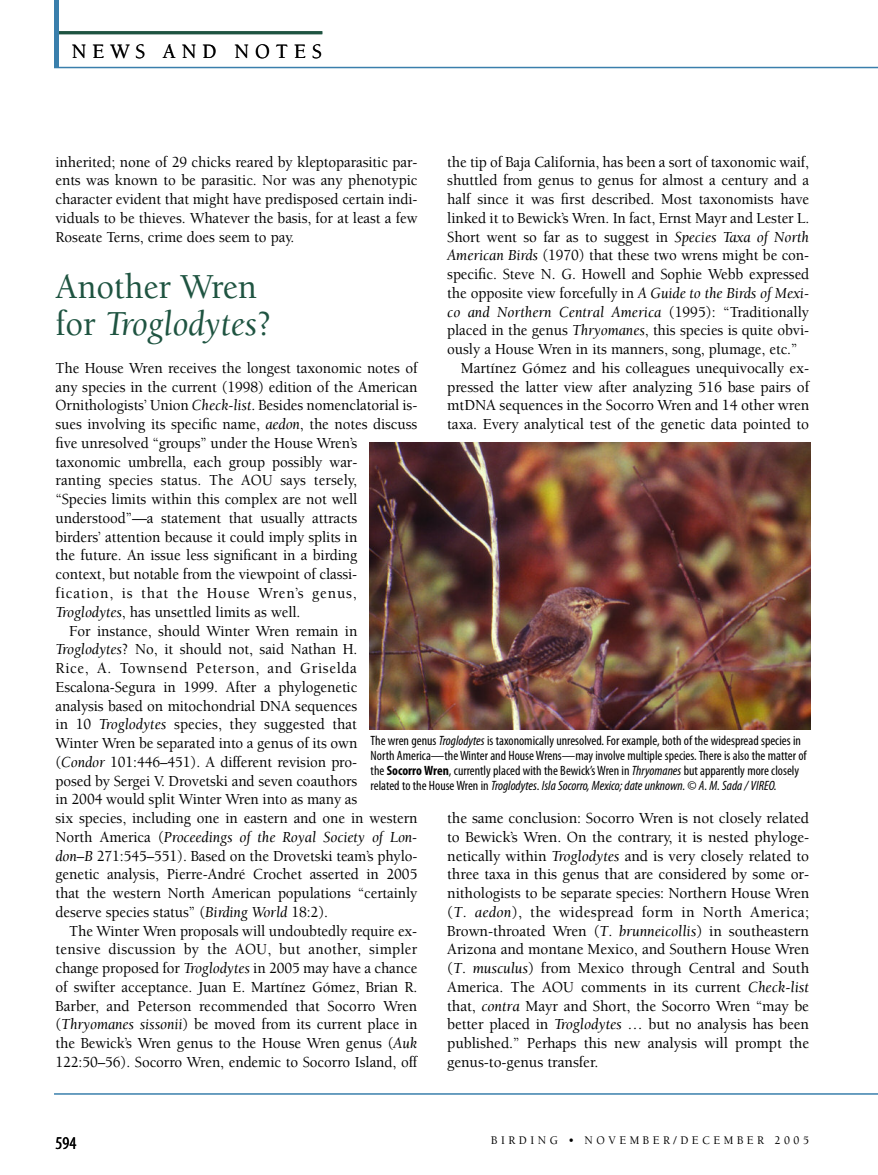
<style>
.page{position:relative;width:878px;height:1175px;background:#fff}
.page>*{position:absolute;margin:0;border:0;box-sizing:border-box;transform-origin:0 0}
.t1{font:500 36px/37.5px "Berkeley Std";letter-spacing:-.005em;color:#1f5441;scale:.95 1}
.t2{font:500 21px "Berkeley Std";letter-spacing:.3em;color:#000;scale:.95 1}
.t3{font:condensed 18px "Myriad Pro";color:#000}
.t4{font:500 15.75px/18.8px "Berkeley Std";letter-spacing:-.005em;color:#000;text-align:justify;scale:.95 1}
.t5{font:500 15.75px/18.8px "Berkeley Std";letter-spacing:-.005em;color:#000;text-align:justify}
.t6{font:italic 15.75px "Berkeley Std";letter-spacing:-.005em;color:#000;scale:.95 1}
.t7{font:500 15.75px "Berkeley Std";letter-spacing:.02em;color:#000;scale:.95 1}
.t8{font:500 15.75px "Berkeley Std";letter-spacing:.06em;color:#000;scale:.95 1}
.t9{font:500 15.75px "Berkeley Std";letter-spacing:.045em;color:#000;scale:.95 1}
.t10{font:condensed 13.5px/15px "Myriad Pro";color:#000}
.t11{font:500 12px "Berkeley Std";letter-spacing:.31em;color:#000;scale:.95 1}
.s1{font-weight:400;font-style:italic}
.s2{font-weight:500;font-style:normal}
.s3{font-style:italic}
.s4{font-weight:700}
</style>
<div class="page">
<hr style="left:54px;top:1093px;width:824px;height:1px;background:#3a7fac">
<hr style="left:54px;top:67px;width:824px;height:1px;background:#3a7fac">
<hr style="left:54px;top:31px;width:268px;height:3px;background:#1f5441">
<div style="left:54px;top:0;width:5px;height:68px;background:#3a7fac"></div>
<img style="left:369px;top:442px;width:441px;height:287px">
<h2 class="t2" style="left:72px;top:43px;width:264px">NEWS AND NOTES</h2>
<p class="t4" style="left:56px;top:154px;width:382px">inherited; none of 29 chicks reared by kleptoparasitic par&shy;ents was known to be parasitic. Nor was any phenotypic character evident that might have predisposed certain indi&shy;viduals to be thieves. Whatever the basis, for at least a few Roseate Terns, crime does seem to pay.</p>
<h1 class="t1" style="left:56px;top:271px;width:229px">Another Wren for <span class="s1">Troglodytes</span>?</h1>
<p class="t4" style="left:56px;top:360px;width:382px">The House Wren receives the longest taxonomic notes of</p>
<p class="t4" style="left:56px;top:379px;width:382px">any species in the current (1998) edition of the American</p>
<p class="t4" style="left:56px;top:397px;width:382px">Ornithologists’ Union <span class="s1">Check-list</span>. Besides nomenclatorial is-</p>
<p class="t4" style="left:56px;top:416px;width:382px">sues involving its specific name, <span class="s1">aedon</span>, the notes discuss</p>
<p class="t4" style="left:55px;top:435px;width:319px">five unresolved “groups” under the House Wren’s</p>
<p class="t4" style="left:55px;top:454px;width:319px">taxonomic umbrella, each group possibly war-</p>
<p class="t4" style="left:55px;top:472px;width:319px">ranting species status. The AOU says tersely,</p>
<p class="t4" style="left:55px;top:491px;width:319px">“Species limits within this complex are not well</p>
<p class="t4" style="left:55px;top:510px;width:319px">understood”—a statement that usually attracts</p>
<p class="t4" style="left:55px;top:529px;width:319px">birders’ attention because it could imply splits in</p>
<p class="t4" style="left:55px;top:547px;width:319px">the future. An issue less significant in a birding</p>
<p class="t4" style="left:55px;top:566px;width:319px">context, but notable from the viewpoint of classi-</p>
<p class="t8" style="left:55px;top:587px;width:319px">fication, is that the House Wren’s genus,</p>
<p class="t4" style="left:56px;top:604px;width:259px"><span class="s1">Troglodytes</span>, has unsettled limits as well.</p>
<p class="t4" style="left:69px;top:622px;width:305px">For instance, should Winter Wren remain in</p>
<p class="t4" style="left:56px;top:641px;width:319px"><span class="s1">Troglodytes</span>? No, it should not, said Nathan H.</p>
<p class="t9" style="left:56px;top:662px;width:319px">Rice, A. Townsend Peterson, and Griselda</p>
<p class="t4" style="left:56px;top:679px;width:319px">Escalona-Segura in 1999. After a phylogenetic</p>
<p class="t4" style="left:56px;top:697px;width:319px">analysis based on mitochondrial DNA sequences</p>
<p class="t4" style="left:56px;top:716px;width:319px">in 10 <span class="s1">Troglodytes</span> species, they suggested that</p>
<p class="t4" style="left:56px;top:735px;width:319px">Winter Wren be separated into a genus of its own</p>
<p class="t4" style="left:56px;top:754px;width:319px">(<span class="s1">Condor</span> 101:446–451). A different revision pro-</p>
<p class="t4" style="left:55px;top:772px;width:319px">posed by Sergei V. Drovetski and seven coauthors</p>
<p class="t4" style="left:55px;top:791px;width:319px">in 2004 would split Winter Wren into as many as</p>
<p class="t4" style="left:55px;top:810px;width:382px">six species, including one in eastern and one in western</p>
<p class="t6" style="left:55px;top:830px;width:382px"><span class="s2">North America (</span>Proceedings of the Royal Society of Lon-</p>
<p class="t4" style="left:55px;top:847px;width:382px"><span class="s1">don–B</span> 271:545–551). Based on the Drovetski team’s phylo-</p>
<p class="t4" style="left:56px;top:866px;width:382px">genetic analysis, Pierre-André Crochet asserted in 2005</p>
<p class="t4" style="left:56px;top:885px;width:382px">that the western North American populations “certainly</p>
<p class="t4" style="left:56px;top:904px;width:288px">deserve species status” (<span class="s1">Birding World</span> 18:2).</p>
<p class="t4" style="left:69px;top:922px;width:368px">The Winter Wren proposals will undoubtedly require ex-</p>
<p class="t7" style="left:56px;top:943px;width:382px">tensive discussion by the AOU, but another, simpler</p>
<p class="t4" style="left:56px;top:960px;width:382px">change proposed for <span class="s1">Troglodytes</span> in 2005 may have a chance</p>
<p class="t4" style="left:55px;top:979px;width:382px">of swifter acceptance. Juan E. Martínez Gómez, Brian R.</p>
<p class="t4" style="left:55px;top:997px;width:382px">Barber, and Peterson recommended that Socorro Wren</p>
<p class="t4" style="left:55px;top:1016px;width:382px">(<span class="s1">Thryomanes sissonii</span>) be moved from its current place in</p>
<p class="t4" style="left:55px;top:1035px;width:382px">the Bewick’s Wren genus to the House Wren genus (<span class="s1">Auk</span></p>
<p class="t4" style="left:56px;top:1054px;width:382px">122:50–56). Socorro Wren, endemic to Socorro Island, off</p>
<p class="t4" style="left:447px;top:154px;width:382px">the tip of Baja California, has been a sort of taxonomic waif,</p>
<p class="t4" style="left:447px;top:172px;width:382px">shuttled from genus to genus for almost a century and a</p>
<p class="t4" style="left:447px;top:191px;width:382px">half since it was first described. Most taxonomists have</p>
<p class="t4" style="left:447px;top:210px;width:382px">linked it to Bewick’s Wren. In fact, Ernst Mayr and Lester L.</p>
<p class="t4" style="left:447px;top:229px;width:382px">Short went so far as to suggest in <span class="s1">Species Taxa of North</span></p>
<p class="t4" style="left:447px;top:247px;width:382px"><span class="s1">American Birds</span> (1970) that these two wrens might be con-</p>
<p class="t4" style="left:447px;top:266px;width:382px">specific. Steve N. G. Howell and Sophie Webb expressed</p>
<p class="t4" style="left:447px;top:285px;width:382px">the opposite view forcefully in <span class="s1">A Guide to the Birds of Mexi-</span></p>
<p class="t6" style="left:447px;top:305px;width:382px">co and Northern Central America <span class="s2">(1995): “Traditionally</span></p>
<p class="t4" style="left:447px;top:322px;width:382px">placed in the genus <span class="s1">Thryomanes</span>, this species is quite obvi-</p>
<p class="t4" style="left:447px;top:341px;width:370px">ously a House Wren in its manners, song, plumage, etc.”</p>
<p class="t5" style="left:460px;top:360px;width:350px">Martínez Gómez and his colleagues unequivocally ex-</p>
<p class="t5" style="left:447px;top:379px;width:363px">pressed the latter view after analyzing 516 base pairs of</p>
<p class="t5" style="left:447px;top:397px;width:363px">mtDNA sequences in the Socorro Wren and 14 other wren</p>
<p class="t5" style="left:447px;top:416px;width:363px">taxa. Every analytical test of the genetic data pointed to</p>
<p class="t10" style="left:370px;top:734px;width:437px">The wren genus <span class="s3">Troglodytes</span> is taxonomically unresolved. For example, both of the widespread species in North America—the Winter and House Wrens—may involve multiple species. There is also the matter of the <span class="s4">Socorro Wren</span>, currently placed with the Bewick’s Wren in <span class="s3">Thryomanes</span> but apparently more closely related to the House Wren in <span class="s3">Troglodytes</span>. <span class="s3">Isla Socorro, Mexico; date unknown.</span> © <span class="s3">A. M. Sada / VIREO.</span></p>
<p class="t5" style="left:447px;top:810px;width:363px">the same conclusion: Socorro Wren is not closely related to Bewick’s Wren. On the contrary, it is nested phyloge&shy;netically within <span class="s1">Troglodytes</span> and is very closely related to three taxa in this genus that are considered by some or&shy;nithologists to be separate species: Northern House Wren (<span class="s1">T</span>. <span class="s1">aedon</span>), the widespread form in North America; Brown-throated Wren (<span class="s1">T</span>. <span class="s1">brunneicollis</span>) in southeastern Arizona and montane Mexico, and Southern House Wren (<span class="s1">T</span>. <span class="s1">musculus</span>) from Mexico through Central and South America. The AOU comments in its current <span class="s1">Check-list </span>that, <span class="s1">contra</span> Mayr and Short, the Socorro Wren “may be better placed in <span class="s1">Troglodytes</span> … but no analysis has been published.” Perhaps this new analysis will prompt the genus-to-genus transfer.</p>
<p class="t3" style="left:56px;top:1137px;width:22px">594</p>
<p class="t11" style="left:491px;top:1135px;width:336px">BIRDING • NOVEMBER/DECEMBER 2005</p>
</div>
